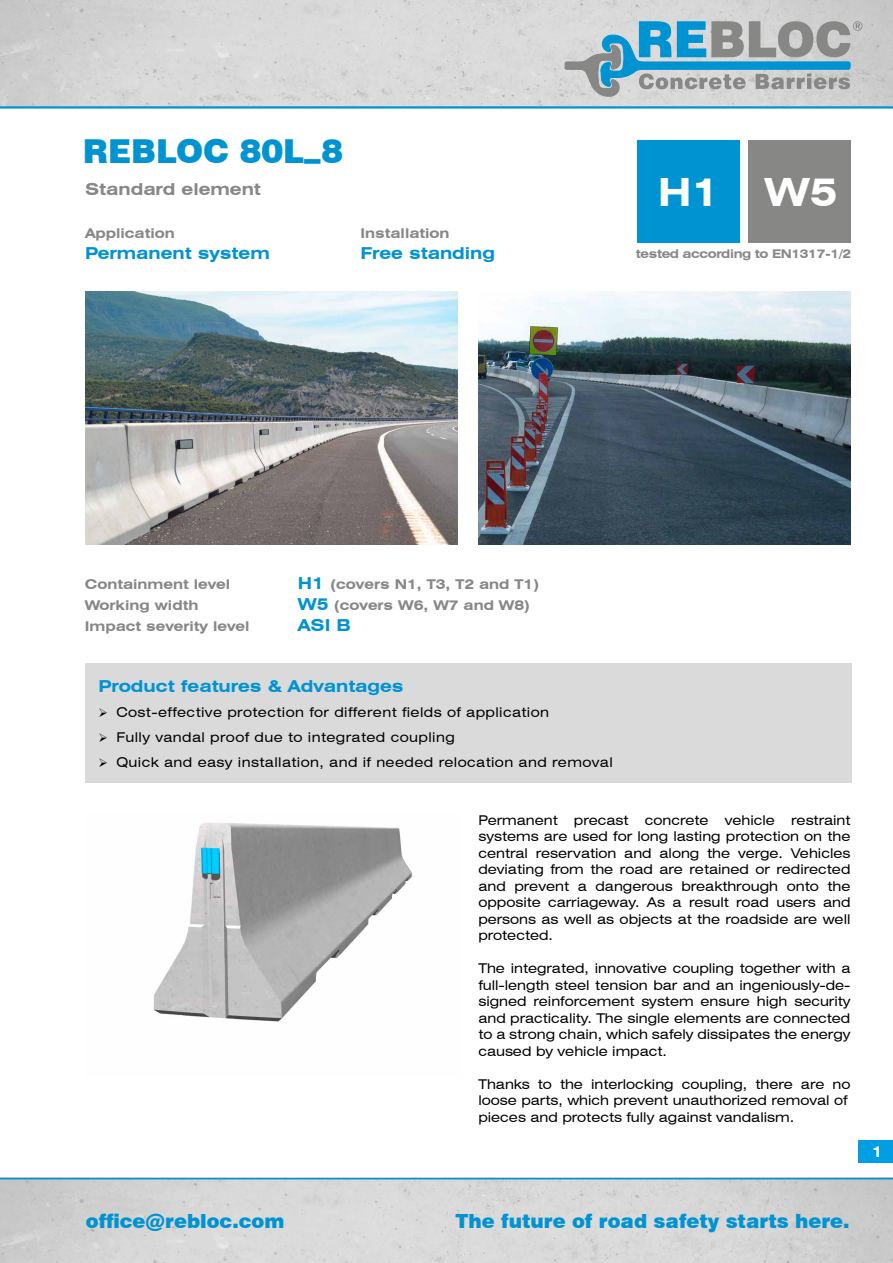
<style>
.page{position:relative;width:893px;height:1263px;background:#fff}
.page>*{position:absolute;margin:0;border:0;box-sizing:border-box;transform-origin:0 0}
.t1{font:700 expanded 39px "Swiss 721 BT";color:#fff}
.t2{font:900 33px "Swiss 721 BT";color:#0093d2}
.t3{font:900 19.5px "Swiss 721 BT";color:#0093d2}
.t4{font:700 expanded 16.5px "Swiss 721 BT";color:#0093d2}
.t5{font:700 expanded 16.5px "Swiss 721 BT";color:#878786}
.t6{font:700 expanded 15px "Swiss 721 BT";color:#fff}
.t7{font:expanded 13.5px/16.5px "Swiss 721 BT";color:#000;text-align:justify}
.t8{font:expanded 13.5px "Swiss 721 BT";letter-spacing:.03em;color:#000}
.t9{font:700 expanded 13.5px "Swiss 721 BT";color:#878786}
.t10{font:700 expanded 12px "Swiss 721 BT";letter-spacing:-.03em;color:#878786}
.s1{font-size:16.5px;color:#0093d2}
</style>
<div class="page">
<div style="left:85px;top:663px;width:766px;height:119px;background:#dadada"></div>
<img style="left:85px;top:291px;width:372px;height:254px">
<img style="left:478px;top:291px;width:372px;height:254px">
<div style="left:638px;top:140px;width:102px;height:102px;background:#0093d2"></div>
<div style="left:748px;top:140px;width:102px;height:102px;background:#878786"></div>
<img style="left:153px;top:823px;width:259px;height:199px">
<img style="left:0;top:0;width:893px;height:106px">
<hr style="left:0;top:106px;width:893px;height:3px;background:#0093d2">
<div style="left:859px;top:1141px;width:34px;height:22px;background:#009ee3"></div>
<img style="left:0;top:1179px;width:893px;height:84px">
<hr style="left:0;top:1178px;width:893px;height:1px;background:#0093d2">
<svg style="left:564px;top:21px;width:298px;height:76px;background:#96b3c0"></svg>
<h2 class="t2" style="left:83px;top:131px;width:262px">REBLOC 80L_8</h2>
<p class="t5" style="left:85px;top:179px;width:177px">Standard element</p>
<p class="t9" style="left:85px;top:225px;width:91px">Application</p>
<p class="t4" style="left:85px;top:244px;width:186px">Permanent system</p>
<h1 class="t1" style="left:658px;top:169px;width:182px">H1 W5</h1>
<p class="t9" style="left:361px;top:225px;width:90px">Installation</p>
<p class="t4" style="left:361px;top:244px;width:136px">Free standing</p>
<p class="t10" style="left:636px;top:246px;width:217px">tested according to EN1317-1/2</p>
<p class="t9" style="left:85px;top:576px;width:147px">Containment level</p>
<p class="t9" style="left:298px;top:576px;width:243px"><span class="s1">H1</span> (covers N1, T3, T2 and T1)</p>
<p class="t9" style="left:85px;top:597px;width:115px">Working width</p>
<p class="t9" style="left:298px;top:597px;width:234px"><span class="s1">W5</span> (covers W6, W7 and W8)</p>
<p class="t9" style="left:85px;top:618px;width:166px">Impact severity level</p>
<p class="t4" style="left:298px;top:615px;width:54px">ASI B</p>
<p class="t4" style="left:98px;top:676px;width:307px">Product features &amp; Advantages</p>
<p class="t8" style="left:98px;top:704px;width:452px">➢ Cost-effective protection for different fields of application</p>
<p class="t8" style="left:98px;top:729px;width:358px">➢ Fully vandal proof due to integrated coupling</p>
<p class="t8" style="left:98px;top:754px;width:516px">➢ Quick and easy installation, and if needed relocation and removal</p>
<p class="t7" style="left:478px;top:811px;width:374px">Permanent precast concrete vehicle restraint systems are used for long lasting protection on the central reservation and along the verge. Vehicles deviating from the road are retained or redirected and prevent a dangerous breakthrough onto the opposite carriageway. As a result road users and persons as well as objects at the roadside are well protected.</p>
<p class="t7" style="left:478px;top:960px;width:374px">The integrated, innovative coupling together with a full-length steel tension bar and an ingeniously-de&shy;signed reinforcement system ensure high security and practicality. The single elements are connected to a strong chain, which safely dissipates the energy caused by vehicle impact.</p>
<p class="t7" style="left:478px;top:1075px;width:374px;text-align:left">Thanks to the interlocking coupling, there are no loose parts, which prevent unauthorized removal of pieces and protects fully against vandalism.</p>
<h3 class="t3" style="left:86px;top:1210px;width:200px">office@rebloc.com</h3>
<h3 class="t3" style="left:456px;top:1210px;width:396px">The future of road safety starts here.</h3>
<p class="t6" style="left:872px;top:1143px;width:12px">1</p>
</div>
